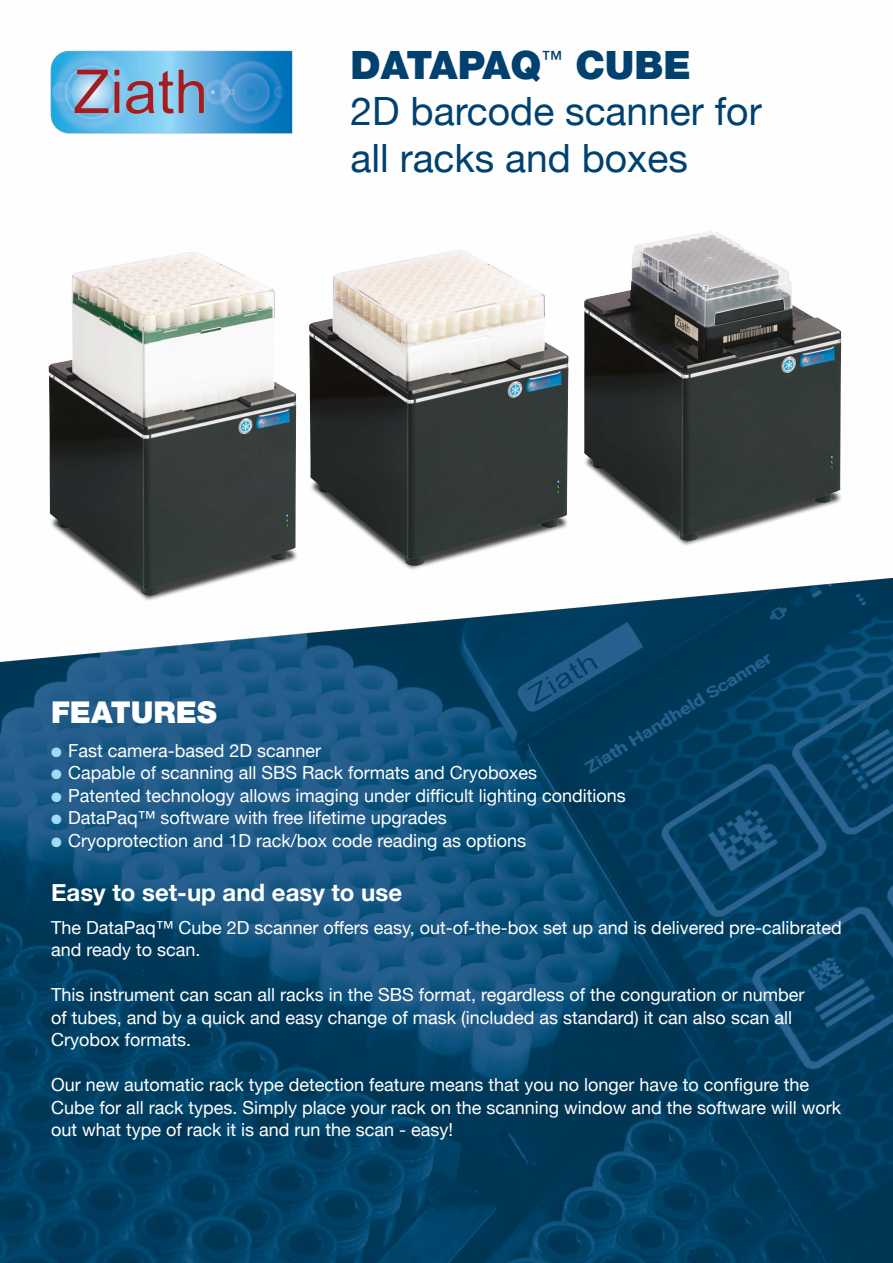
<style>
.page{position:relative;width:893px;height:1263px;background:#fff}
.page>*{position:absolute;margin:0;border:0;box-sizing:border-box;transform-origin:0 0}
.t1{font:39px/46.5px "Helvetica Neue";color:#004170}
.t2{font:900 39px "Helvetica 95";color:#004170}
.t3{font:900 30px "Helvetica 95";color:#fff}
.t4{font:700 24px "Helvetica Neue";color:#fff}
.t5{font:18px/22.5px "Helvetica Neue";color:#fff}
.s1{color:#a1daf8}
</style>
<div class="page">
<img style="left:0;top:51px;width:893px;height:1212px">
<div style="left:49px;top:505px;width:250px;height:96px;background:#000;opacity:.75"></div>
<div style="left:309px;top:473px;width:260px;height:98px;background:#fefefe"></div>
<div style="left:583px;top:448px;width:259px;height:98px;background:#000;opacity:.75"></div>
<img style="left:48px;top:252px;width:248px;height:344px">
<img style="left:309px;top:250px;width:260px;height:316px">
<img style="left:583px;top:230px;width:258px;height:311px">
<img style="left:50px;top:50px;width:242px;height:83px">
<h1 class="t2" style="left:351px;top:42px;width:342px">DATAPAQ<sup>™</sup> CUBE</h1>
<h1 class="t1" style="left:351px;top:90px;width:413px">2D barcode scanner for all racks and boxes</h1>
<h2 class="t3" style="left:51px;top:695px;width:167px">FEATURES</h2>
<p class="t5" style="left:51px;top:740px;width:272px"><span class="s1">●</span> Fast camera-based 2D scanner</p>
<p class="t5" style="left:51px;top:762px;width:488px"><span class="s1">●</span> Capable of scanning all SBS Rack formats and Cryoboxes</p>
<p class="t5" style="left:51px;top:785px;width:576px"><span class="s1">●</span> Patented technology allows imaging under difficult lighting conditions</p>
<p class="t5" style="left:51px;top:807px;width:397px"><span class="s1">●</span> DataPaq™ software with free lifetime upgrades</p>
<p class="t5" style="left:51px;top:830px;width:477px"><span class="s1">●</span> Cryoprotection and 1D rack/box code reading as options</p>
<h3 class="t4" style="left:51px;top:873px;width:353px">Easy to set-up and easy to use</h3>
<p class="t5" style="left:51px;top:917px;width:792px">The DataPaq™ Cube 2D scanner offers easy, out-of-the-box set up and is delivered pre-calibrated and ready to scan.</p>
<p class="t5" style="left:51px;top:984px;width:755px">This instrument can scan all racks in the SBS format, regardless of the conguration or number of tubes, and by a quick and easy change of mask (included as standard) it can also scan all<br>Cryobox formats.</p>
<p class="t5" style="left:51px;top:1074px;width:792px">Our new automatic rack type detection feature means that you no longer have to configure the<br>Cube for all rack types. Simply place your rack on the scanning window and the software will work out what type of rack it is and run the scan - easy!</p>
</div>
